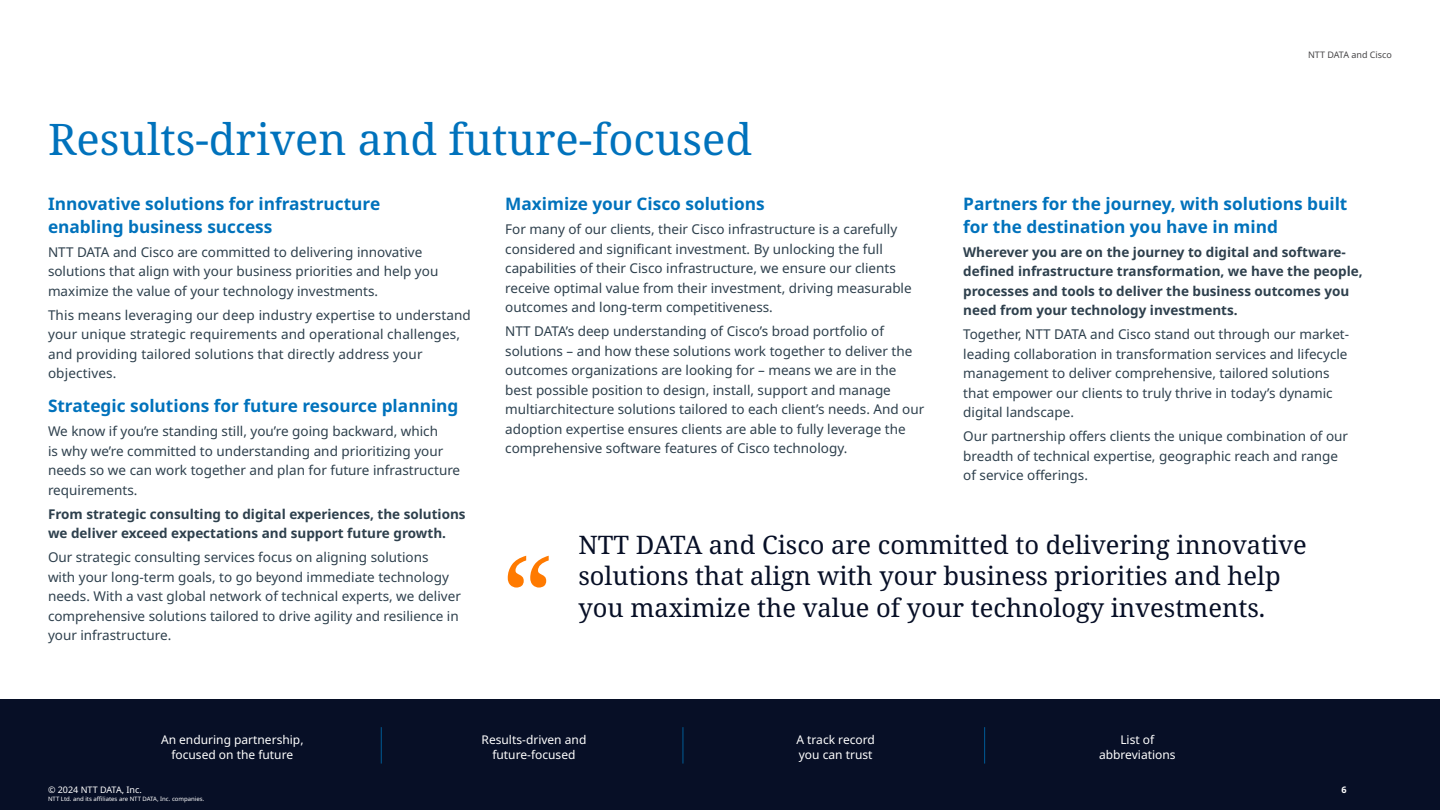
<style>
.page{position:relative;width:1440px;height:810px;background:#fff}
.page>*{position:absolute;margin:0;border:0;box-sizing:border-box;transform-origin:0 0}
.t1{font:43.5px "Noto Serif";color:#0072bc}
.t2{font:25.5px/31.5px "Noto Serif";color:#070f26}
.t3{font:700 17.25px/22.5px "Noto Sans";color:#0072bc}
.t4{font:13.5px/19.5px "Noto Sans";color:#2e404d}
.t5{font:700 13.5px/19.5px "Noto Sans";color:#2e404d}
.t6{font:12px/15px "Noto Sans";color:#fff;text-align:center}
.t7{font:9px "Noto Sans";color:#fff}
.t8{font:9px "Noto Sans";color:#464547}
.t9{font:700 9px "Noto Sans";color:#fff}
.t10{font:6px "Noto Sans";color:#fff}
</style>
<div class="page">
<svg style="left:508px;top:556px;width:41px;height:32px"></svg>
<div style="left:0;top:699px;width:1440px;height:111px;background:#070f26"></div>
<hr style="left:381px;top:727px;width:1px;height:37px;background:#005b96">
<hr style="left:683px;top:727px;width:1px;height:37px;background:#005b96">
<hr style="left:984px;top:727px;width:1px;height:37px;background:#005b96">
<h1 class="t1" style="left:48px;top:109px;width:706px">Results-driven and future-focused</h1>
<p class="t8" style="left:1308px;top:49px;width:85px">NTT DATA and Cisco</p>
<p class="t3" style="left:48px;top:193px;width:334px">Innovative solutions for infrastructure enabling business success</p>
<p class="t4" style="left:48px;top:243px;width:392px">NTT DATA and Cisco are committed to delivering innovative solutions that align with your business priorities and help you maximize the value of your technology investments.</p>
<p class="t4" style="left:48px;top:306px;width:424px">This means leveraging our deep industry expertise to understand your unique strategic requirements and operational challenges, and providing tailored solutions that directly address your objectives.</p>
<p class="t3" style="left:48px;top:395px;width:412px">Strategic solutions for future resource planning</p>
<p class="t4" style="left:48px;top:422px;width:414px">We know if you’re standing still, you’re going backward, which<br>is why we’re committed to understanding and prioritizing your needs so we can work together and plan for future infrastructure requirements.</p>
<p class="t5" style="left:48px;top:504px;width:419px">From strategic consulting to digital experiences, the solutions we deliver exceed expectations and support future growth.</p>
<p class="t4" style="left:48px;top:548px;width:414px">Our strategic consulting services focus on aligning solutions<br>with your long-term goals, to go beyond immediate technology needs. With a vast global network of technical experts, we deliver comprehensive solutions tailored to drive agility and resilience in your infrastructure.</p>
<p class="t3" style="left:505px;top:193px;width:261px">Maximize your Cisco solutions</p>
<p class="t4" style="left:505px;top:220px;width:408px">For many of our clients, their Cisco infrastructure is a carefully considered and significant investment. By unlocking the full capabilities of their Cisco infrastructure, we ensure our clients receive optimal value from their investment, driving measurable outcomes and long-term competitiveness.</p>
<p class="t4" style="left:505px;top:322px;width:421px">NTT DATA’s deep understanding of Cisco’s broad portfolio of solutions – and how these solutions work together to deliver the outcomes organizations are looking for – means we are in the best possible position to design, install, support and manage multiarchitecture solutions tailored to each client’s needs. And our adoption expertise ensures clients are able to fully leverage the comprehensive software features of Cisco technology.</p>
<p class="t3" style="left:963px;top:193px;width:386px">Partners for the journey, with solutions built for the destination you have in mind</p>
<p class="t5" style="left:963px;top:243px;width:401px">Wherever you are on the journey to digital and software&shy;defined infrastructure transformation, we have the people, processes and tools to deliver the business outcomes you need from your technology investments.</p>
<p class="t4" style="left:963px;top:325px;width:387px">Together, NTT DATA and Cisco stand out through our market&shy;leading collaboration in transformation services and lifecycle management to deliver comprehensive, tailored solutions that empower our clients to truly thrive in today’s dynamic digital landscape.</p>
<p class="t4" style="left:963px;top:427px;width:386px">Our partnership offers clients the unique combination of our breadth of technical expertise, geographic reach and range of service offerings.</p>
<h2 class="t2" style="left:578px;top:530px;width:730px">NTT DATA and Cisco are committed to delivering innovative solutions that align with your business priorities and help you maximize the value of your technology investments.</h2>
<p class="t6" style="left:161px;top:733px;width:144px">An enduring partnership, focused on the future</p>
<p class="t6" style="left:482px;top:733px;width:106px">Results-driven and future-focused</p>
<p class="t6" style="left:796px;top:733px;width:80px;text-align:left">A track record you can trust</p>
<p class="t6" style="left:1099px;top:733px;width:78px">List of abbreviations</p>
<p class="t7" style="left:48px;top:785px;width:95px">© 2024 NTT DATA, Inc.</p>
<p class="t9" style="left:1342px;top:785px;width:7px">6</p>
<p class="t10" style="left:48px;top:795px;width:158px">NTT Ltd. and its affiliates are NTT DATA, Inc. companies.</p>
</div>
